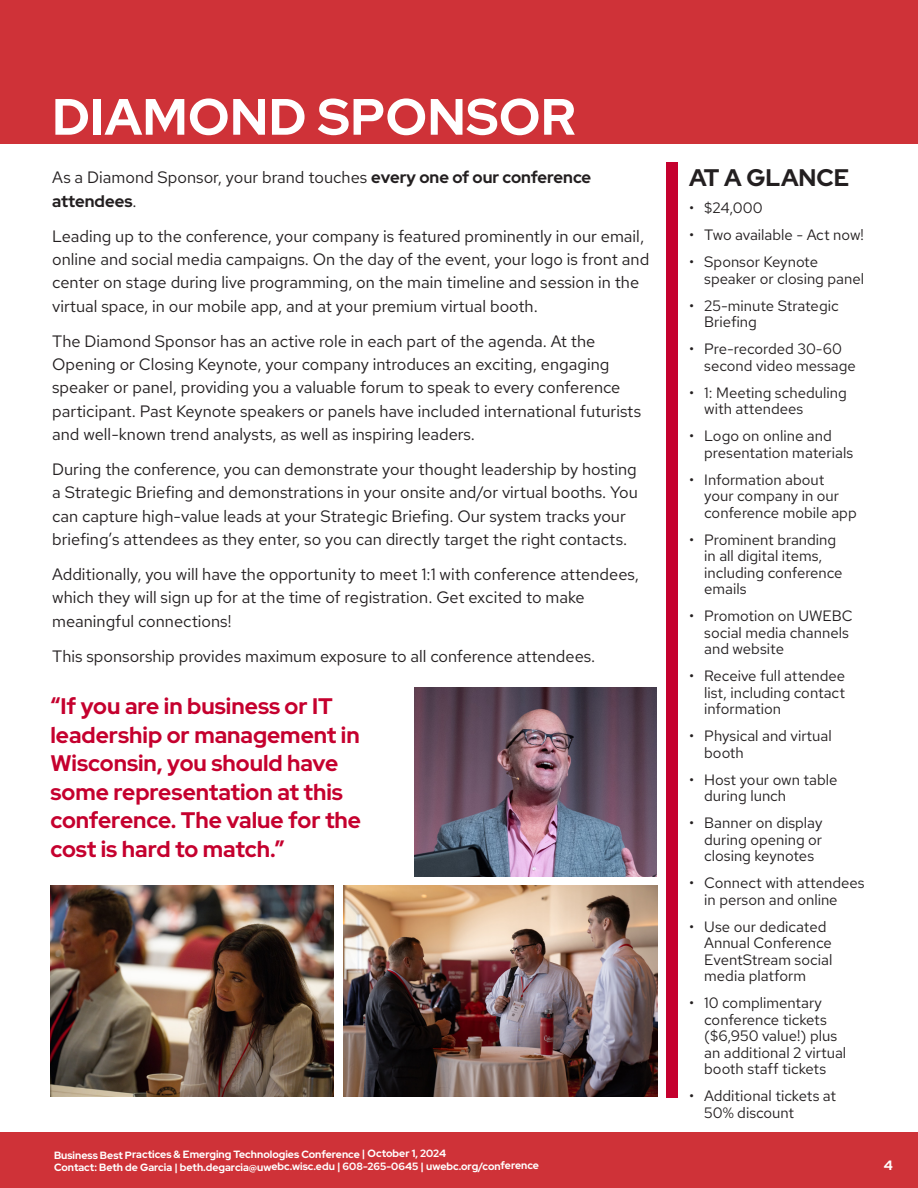
<style>
.page{position:relative;width:918px;height:1188px;background:#fff}
.page>*{position:absolute;margin:0;border:0;box-sizing:border-box;transform-origin:0 0}
.t1{font:700 51px "Red Hat Display";letter-spacing:.01em;color:#fff}
.Box_HL{font:700 24px "Red Hat Display";color:#231f20}
.Pull_Quote{font:700 22.5px/28.5px "Red Hat Display";color:#c5002e}
.Verlag_11{font:16.5px/23.2px "Red Hat Text";color:#231f20}
.t2{font:15px/16.5px "Red Hat Text";color:#231f20}
.t3{font:700 13.5px "Red Hat Display";color:#fff}
.t4{font:700 10.5px/12.5px "Red Hat Display";letter-spacing:-.005em;color:#fff}
.s1{font-family:"Red Hat Display";font-weight:700}
</style>
<div class="page">
<div style="left:0;top:1132px;width:918px;height:56px;background:#cf3238"></div>
<div style="left:0;top:0;width:918px;height:144px;background:#cf3238"></div>
<div style="left:666px;top:162px;width:11px;height:936px;background:#c5002e"></div>
<img style="left:343px;top:886px;width:314px;height:211px">
<img style="left:50px;top:885px;width:283px;height:212px">
<img style="left:414px;top:688px;width:243px;height:189px">
<p class="t1" style="left:52px;top:84px;width:525px">DIAMOND SPONSOR</p>
<p class="Verlag_11" style="left:52px;top:166px;width:541px">As a Diamond Sponsor, your brand touches <span class="s1">every one of our conference attendees</span>.</p>
<p class="Verlag_11" style="left:52px;top:224px;width:599px">Leading up to the conference, your company is featured prominently in our email, online and social media campaigns. On the day of the event, your logo is front and center on stage during live programming, on the main timeline and session in the virtual space, in our mobile app, and at your premium virtual booth.</p>
<p class="Verlag_11" style="left:52px;top:329px;width:590px">The Diamond Sponsor has an active role in each part of the agenda. At the Opening or Closing Keynote, your company introduces an exciting, engaging speaker or panel, providing you a valuable forum to speak to every conference participant. Past Keynote speakers or panels have included international futurists and well-known trend analysts, as well as inspiring leaders.</p>
<p class="Verlag_11" style="left:52px;top:457px;width:587px">During the conference, you can demonstrate your thought leadership by hosting a Strategic Briefing and demonstrations in your onsite and/or virtual booths. You can capture high-value leads at your Strategic Briefing. Our system tracks your briefing’s attendees as they enter, so you can directly target the right contacts.</p>
<p class="Verlag_11" style="left:52px;top:562px;width:588px">Additionally, you will have the opportunity to meet 1:1 with conference attendees, which they will sign up for at the time of registration. Get excited to make meaningful connections!</p>
<p class="Verlag_11" style="left:52px;top:644px;width:545px">This sponsorship provides maximum exposure to all conference attendees.</p>
<p class="Pull_Quote" style="left:50px;top:691px;width:312px">“If you are in business or IT leadership or management in<br>Wisconsin, you should have some representation at this conference. The value for the cost is hard to match.”</p>
<p class="t4" style="left:54px;top:1148px;width:487px">Business Best Practices &amp; Emerging Technologies Conference | October 1, 2024<br>Contact: Beth de Garcia | beth.degarcia@uwebc.wisc.edu | 608-265-0645 | uwebc.org/conference</p>
<p class="Box_HL" style="left:689px;top:162px;width:162px">AT A GLANCE</p>
<p class="t2" style="left:689px;top:200px;width:75px">• $24,000</p>
<p class="t2" style="left:689px;top:227px;width:176px">• Two available - Act now!</p>
<p class="t2" style="left:704px;top:254px;width:161px;text-indent:-15px">• Sponsor Keynote speaker or closing panel</p>
<p class="t2" style="left:704px;top:297px;width:136px;text-indent:-15px">• 25-minute Strategic<br>Briefing</p>
<p class="t2" style="left:704px;top:341px;width:153px;text-indent:-15px">• Pre-recorded 30-60 second video message</p>
<p class="t2" style="left:704px;top:384px;width:144px;text-indent:-15px">• 1: Meeting scheduling with attendees</p>
<p class="t2" style="left:704px;top:428px;width:150px;text-indent:-15px">• Logo on online and presentation materials</p>
<p class="t2" style="left:704px;top:471px;width:154px;text-indent:-15px">• Information about your company in our conference mobile app</p>
<p class="t2" style="left:704px;top:531px;width:140px;text-indent:-15px">• Prominent branding in all digital items, including conference emails</p>
<p class="t2" style="left:704px;top:608px;width:150px;text-indent:-15px">• Promotion on UWEBC social media channels and website</p>
<p class="t2" style="left:704px;top:668px;width:143px;text-align:justify;text-indent:-15px">• Receive full attendee list, including contact information</p>
<p class="t2" style="left:704px;top:728px;width:129px;text-indent:-15px">• Physical and virtual booth</p>
<p class="t2" style="left:704px;top:771px;width:135px;text-indent:-15px">• Host your own table during lunch</p>
<p class="t2" style="left:704px;top:815px;width:120px;text-align:justify;text-indent:-15px">• Banner on display during opening or closing keynotes</p>
<p class="t2" style="left:704px;top:875px;width:162px;text-indent:-15px">• Connect with attendees in person and online</p>
<p class="t2" style="left:704px;top:918px;width:130px;text-indent:-15px">• Use our dedicated<br>Annual Conference<br>EventStream social media platform</p>
<p class="t2" style="left:704px;top:995px;width:144px;text-indent:-15px">• 10 complimentary conference tickets ($6,950 value!) plus an additional 2 virtual booth staff tickets</p>
<p class="t2" style="left:704px;top:1088px;width:134px;text-indent:-15px">• Additional tickets at<br>50% discount</p>
<p class="t3" style="left:884px;top:1157px;width:11px">4</p>
</div>
